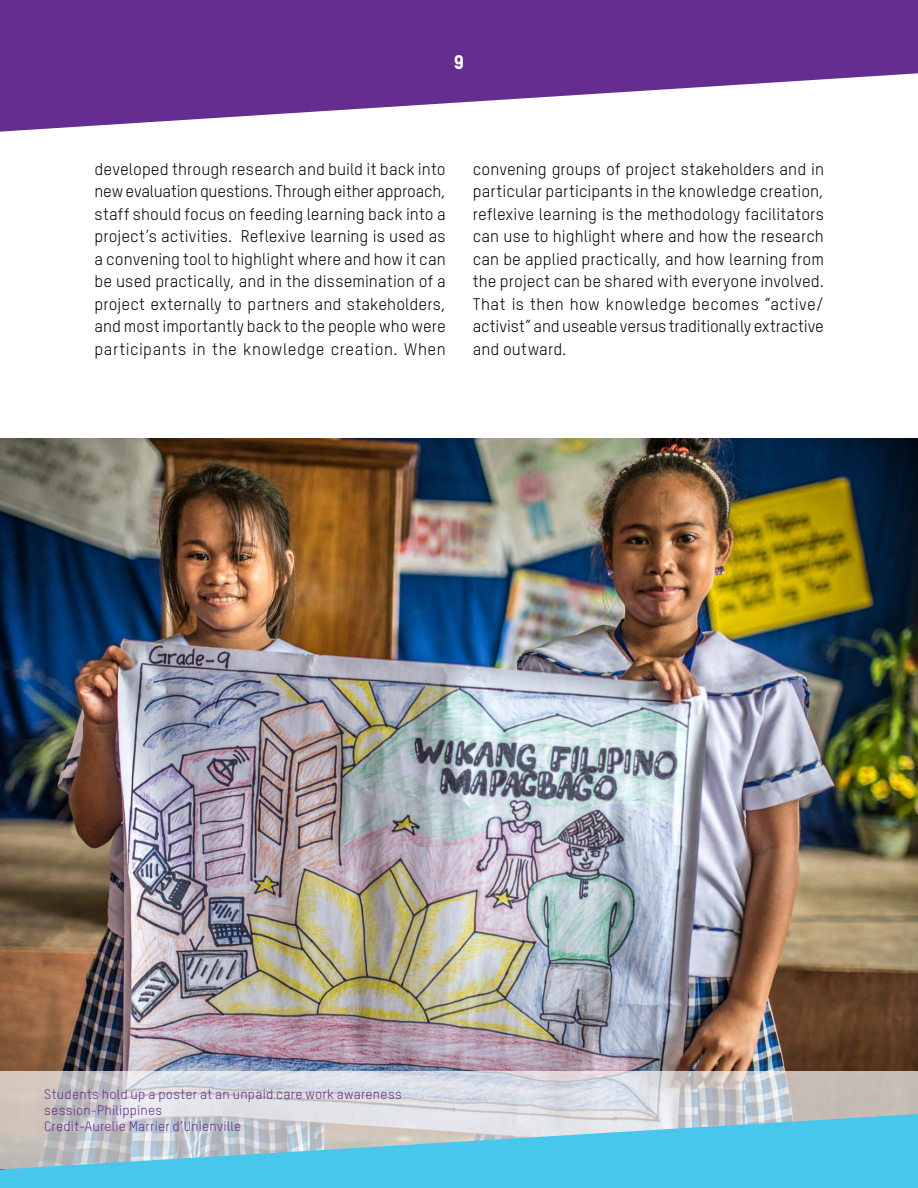
<style>
.page{position:relative;width:918px;height:1188px;background:#fff}
.page>*{position:absolute;margin:0;border:0;box-sizing:border-box;transform-origin:0 0}
.Head1{font:19.5px "Oxfam TSTARPRO Headline";color:#fff}
.MainText{font:16.5px/22.5px "Oxfam TSTARPRO";letter-spacing:.005em;color:#000;text-align:justify}
.ImageCaption_front{font:13.5px/16.2px "Oxfam TSTARPRO";letter-spacing:.015em;color:#662d91}
</style>
<div class="page">
<svg style="left:0;top:0;width:918px;height:132px;fill:#662d91"></svg>
<img style="left:0;top:438px;width:918px;height:634px">
<svg style="left:0;top:1072px;width:918px;height:42px;background:#d2d2d5"></svg>
<svg style="left:0;top:1114px;width:918px;height:74px;background:#79c9e1"></svg>
<p class="Head1" style="left:454px;top:48px;width:12px">9</p>
<p class="MainText" style="left:94px;top:156px;width:353px">developed through research and build it back into new evaluation questions. Through either approach, staff should focus on feeding learning back into a project’s activities. Reflexive learning is used as a convening tool to highlight where and how it can be used practically, and in the dissemination of a project externally to partners and stakeholders, and most importantly back to the people who were participants in the knowledge creation. When</p>
<p class="MainText" style="left:473px;top:156px;width:353px">convening groups of project stakeholders and in particular participants in the knowledge creation, reflexive learning is the methodology facilitators can use to highlight where and how the research can be applied practically, and how learning from the project can be shared with everyone involved.<br>That is then how knowledge becomes “active/ activist” and useable versus traditionally extractive and outward.</p>
<p class="ImageCaption_front" style="left:44px;top:1085px;width:359px">Students hold up a poster at an unpaid care work awareness session-Philippines<br>Credit-Aurelie Marrier d’Unienville</p>
</div>
